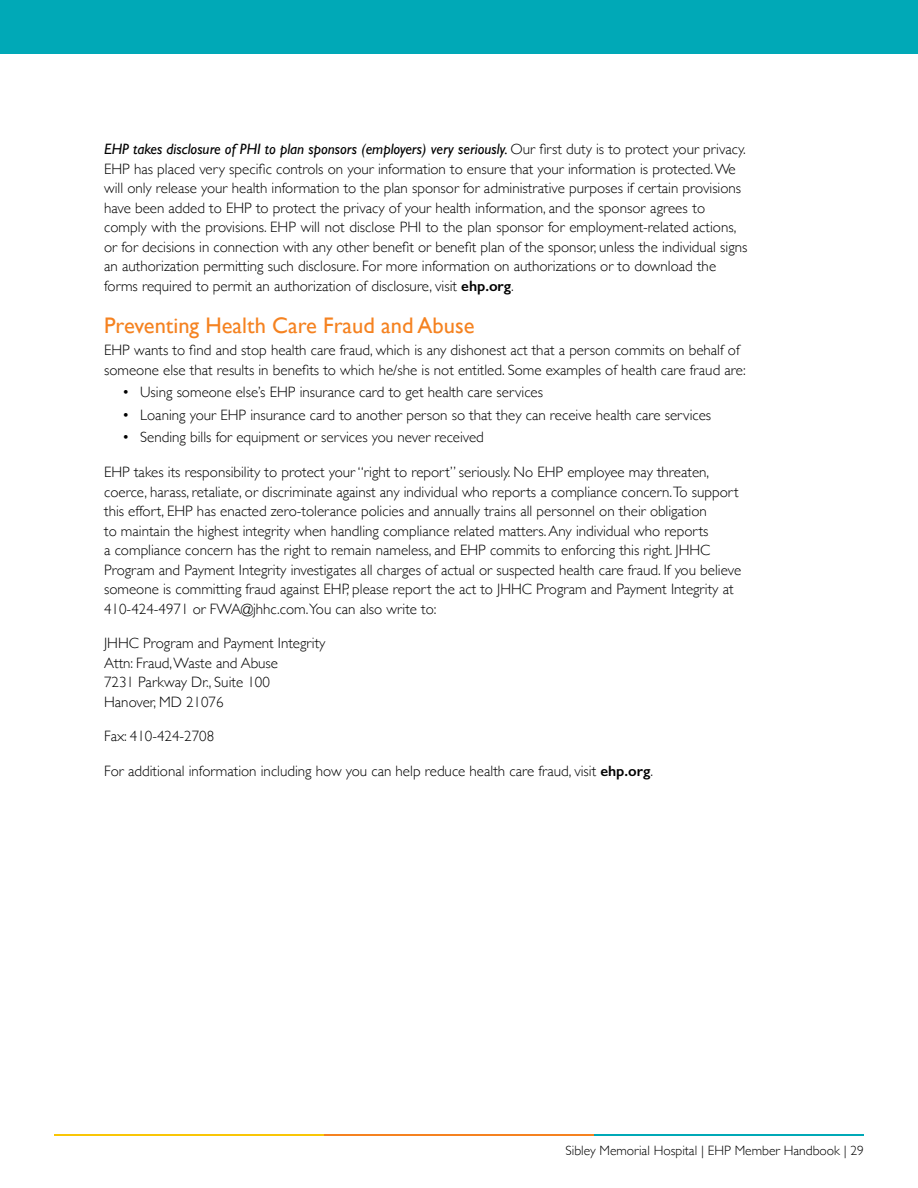
<style>
.page{position:relative;width:918px;height:1188px;background:#fff}
.page>*{position:absolute;margin:0;border:0;box-sizing:border-box;transform-origin:0 0}
.L2_Heading{font:22.5px "Gill Sans";color:#f58220}
.L1_Body_Text{font:300 15px/19.5px "Gill Sans";color:#000}
.L1_First_Paragraph{font:300 15px/19.5px "Gill Sans";color:#000}
.t1{font:300 13.5px "Gill Sans";color:#000}
.s1{font-weight:400;font-style:italic}
.s2{font-weight:600}
</style>
<div class="page">
<div style="left:0;top:0;width:918px;height:54px;background:#00a9b7"></div>
<hr style="left:594px;top:1134px;width:270px;height:2px;background:#00a9b7">
<hr style="left:54px;top:1134px;width:270px;height:2px;background:#f9c606">
<hr style="left:324px;top:1134px;width:270px;height:2px;background:#f58220">
<p class="L1_Body_Text" style="left:104px;top:139px;width:645px"><span class="s1">EHP takes disclosure of PHI to plan sponsors (employers) very seriously.</span> Our first duty is to protect your privacy.<br>EHP has placed very specific controls on your information to ensure that your information is protected. We will only release your health information to the plan sponsor for administrative purposes if certain provisions have been added to EHP to protect the privacy of your health information, and the sponsor agrees to comply with the provisions. EHP will not disclose PHI to the plan sponsor for employment-related actions, or for decisions in connection with any other benefit or benefit plan of the sponsor, unless the individual signs an authorization permitting such disclosure. For more information on authorizations or to download the forms required to permit an authorization of disclosure, visit <span class="s2">ehp.org</span>.</p>
<p class="L2_Heading" style="left:104px;top:312px;width:372px">Preventing Health Care Fraud and Abuse</p>
<p class="L1_First_Paragraph" style="left:104px;top:340px;width:643px">EHP wants to find and stop health care fraud, which is any dishonest act that a person commits on behalf of someone else that results in benefits to which he/she is not entitled. Some examples of health care fraud are:</p>
<p class="L1_Body_Text" style="left:122px;top:382px;width:422px">• Using someone else’s EHP insurance card to get health care services</p>
<p class="L1_Body_Text" style="left:122px;top:405px;width:591px">• Loaning your EHP insurance card to another person so that they can receive health care services</p>
<p class="L1_Body_Text" style="left:122px;top:427px;width:363px">• Sending bills for equipment or services you never received</p>
<p class="L1_Body_Text" style="left:104px;top:462px;width:639px">EHP takes its responsibility to protect your “right to report” seriously. No EHP employee may threaten, coerce, harass, retaliate, or discriminate against any individual who reports a compliance concern.To support this effort, EHP has enacted zero-tolerance policies and annually trains all personnel on their obligation<br>to maintain the highest integrity when handling compliance related matters. Any individual who reports<br>a compliance concern has the right to remain nameless, and EHP commits to enforcing this right. JHHC Program and Payment Integrity investigates all charges of actual or suspected health care fraud. If you believe someone is committing fraud against EHP, please report the act to JHHC Program and Payment Integrity at 410-424-4971 or FWA@jhhc.com.You can also write to:</p>
<p class="L1_Body_Text" style="left:104px;top:633px;width:223px">JHHC Program and Payment Integrity<br>Attn: Fraud, Waste and Abuse</p>
<p class="L1_First_Paragraph" style="left:104px;top:672px;width:167px">7231 Parkway Dr., Suite 100</p>
<p class="L1_First_Paragraph" style="left:104px;top:691px;width:121px">Hanover, MD 21076</p>
<p class="L1_Body_Text" style="left:104px;top:726px;width:112px">Fax: 410-424-2708</p>
<p class="L1_Body_Text" style="left:104px;top:761px;width:550px">For additional information including how you can help reduce health care fraud, visit <span class="s2">ehp.org</span>.</p>
<p class="t1" style="left:566px;top:1140px;width:300px">Sibley Memorial Hospital | EHP Member Handbook | 29</p>
</div>
